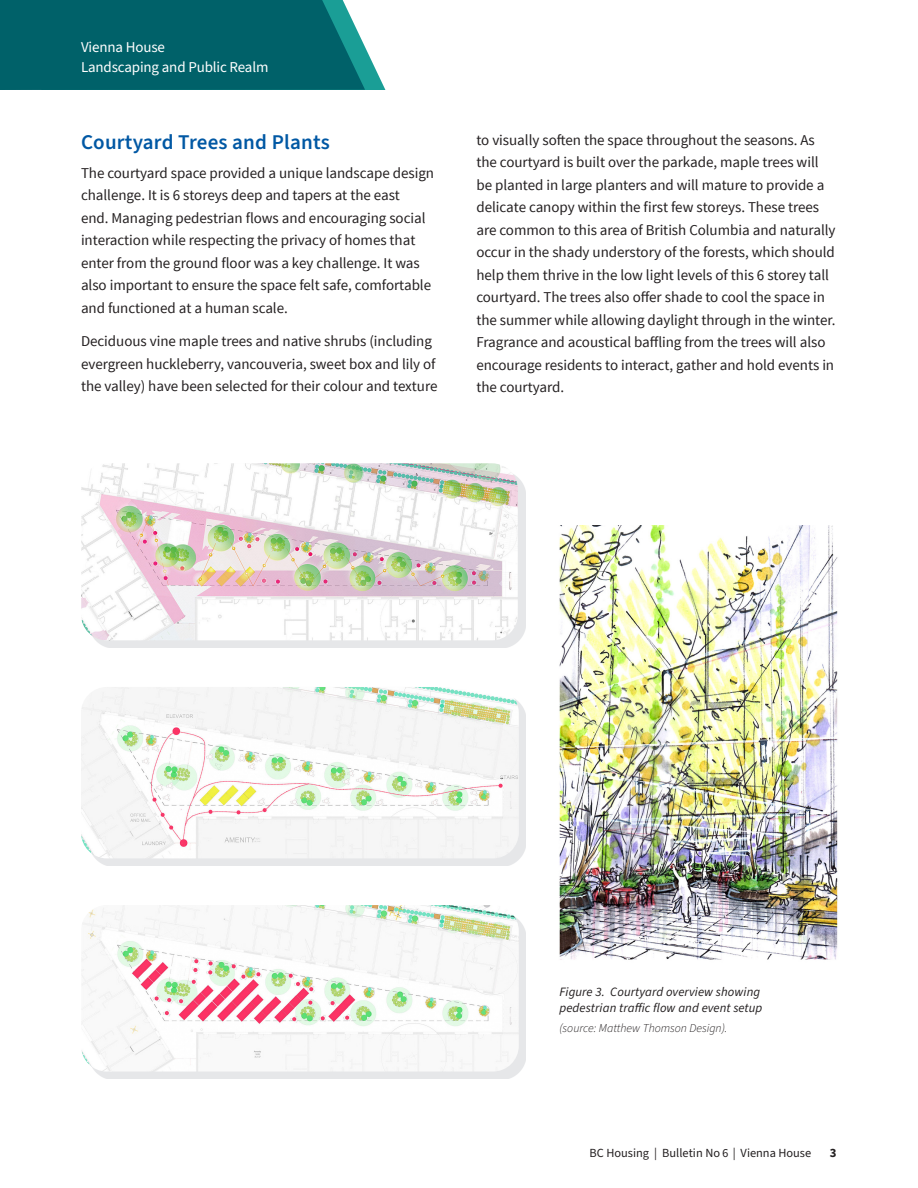
<style>
.page{position:relative;width:918px;height:1188px;background:#fff}
.page>*{position:absolute;margin:0;border:0;box-sizing:border-box;transform-origin:0 0}
._00_Subtitle_purple{font:600 21px "Source Sans 3";letter-spacing:.01em;color:#0158a4}
._1_Body{font:15px/22.5px "Source Sans Pro";letter-spacing:-.005em;color:#231f20}
.t1{font:15px/19.5px "Source Sans 3";letter-spacing:-.01em;color:#fff}
._5_Photo_captions{font:italic 12.75px/16.5px "Source Sans 3";letter-spacing:.01em;color:#231f20}
.t2{font:700 12.75px "Source Sans 3";color:#231f20}
.t3{font:12.3px "Source Sans 3";color:#231f20}
._555_Photo_credit{font:italic 300 12px "Source Sans 3";color:#231f20}
</style>
<div class="page">
<svg style="left:0;top:0;width:385px;height:90px;background:#0f6c73"></svg>
<img style="left:559px;top:526px;width:279px;height:434px">
<div style="left:89px;top:471px;width:437px;height:177px;background:#e6e7e9"></div>
<img style="left:81px;top:463px;width:437px;height:177px">
<div style="left:89px;top:695px;width:437px;height:171px;background:#e6e7e9"></div>
<img style="left:81px;top:687px;width:438px;height:171px">
<div style="left:89px;top:913px;width:437px;height:166px;background:#e6e7e9"></div>
<img style="left:82px;top:905px;width:437px;height:167px">
<p class="t1" style="left:81px;top:38px;width:189px">Vienna House<br>Landscaping and Public Realm</p>
<p class="_00_Subtitle_purple" style="left:81px;top:128px;width:250px">Courtyard Trees and Plants</p>
<p class="_1_Body" style="left:81px;top:162px;width:355px">The courtyard space provided a unique landscape design challenge. It is 6 storeys deep and tapers at the east<br>end. Managing pedestrian flows and encouraging social interaction while respecting the privacy of homes that enter from the ground floor was a key challenge. It was also important to ensure the space felt safe, comfortable and functioned at a human scale.</p>
<p class="_1_Body" style="left:81px;top:330px;width:358px">Deciduous vine maple trees and native shrubs (including evergreen huckleberry, vancouveria, sweet box and lily of the valley) have been selected for their colour and texture</p>
<p class="_1_Body" style="left:476px;top:129px;width:361px">to visually soften the space throughout the seasons. As the courtyard is built over the parkade, maple trees will be planted in large planters and will mature to provide a delicate canopy within the first few storeys. These trees are common to this area of British Columbia and naturally occur in the shady understory of the forests, which should help them thrive in the low light levels of this 6 storey tall courtyard. The trees also offer shade to cool the space in the summer while allowing daylight through in the winter.<br>Fragrance and acoustical baffling from the trees will also encourage residents to interact, gather and hold events in the courtyard.</p>
<p class="_5_Photo_captions" style="left:559px;top:983px;width:204px">Figure 3. Courtyard overview showing pedestrian traffic flow and event setup</p>
<p class="_555_Photo_credit" style="left:559px;top:1020px;width:170px">(source: Matthew Thomson Design).</p>
<p class="t3" style="left:590px;top:1145px;width:223px">BC Housing | Bulletin No 6 | Vienna House</p>
<p class="t2" style="left:830px;top:1144px;width:8px">3</p>
</div>
